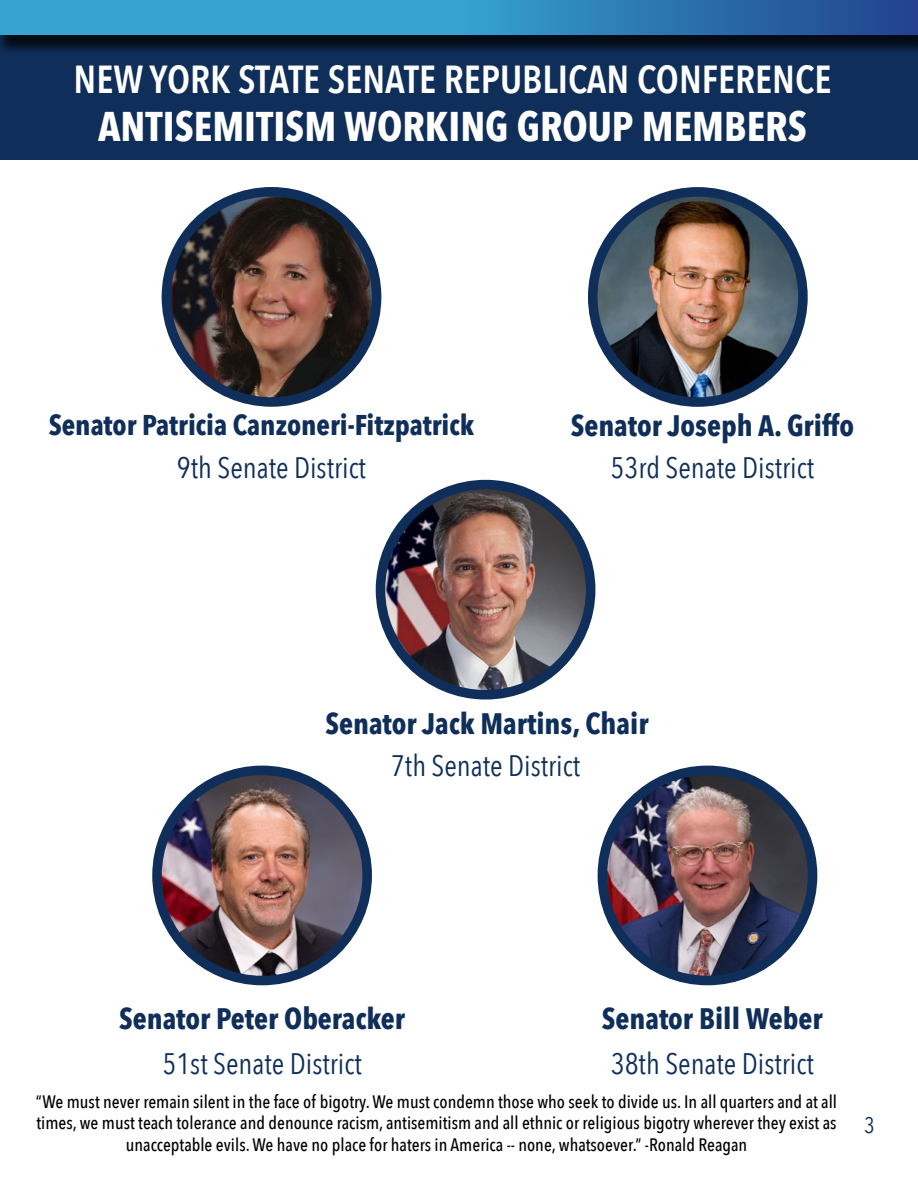
<style>
.page{position:relative;width:918px;height:1188px;background:#fff}
.page>*{position:absolute;margin:0;border:0;box-sizing:border-box;transform-origin:0 0}
.t1{font:700 41.4px "Avenir Next Condensed";color:#fff}
.t2{font:600 39px "Avenir Next Condensed";color:#fff}
.t3{font:29.55px "Avenir Next Condensed";color:#0f2e59}
.t4{font:700 29.55px "Avenir Next Condensed";color:#0f2e59}
.t5{font:700 28.5px "Avenir Next Condensed";color:#0f2e59}
.t6{font:22.5px "Avenir Next Condensed";color:#0f2e59}
.t7{font:500 18px/21.6px "Avenir Next Condensed";color:#000;text-align:center}
</style>
<div class="page">
<div style="left:0;top:0;width:918px;height:160px;background:#0f2e59"></div>
<img style="left:380px;top:485px;width:211px;height:210px;border-radius:103px">
<div style="left:376px;top:480px;width:219px;height:220px;border:10px solid #0f2e59;border-radius:50%"></div>
<div style="left:0;top:4px;width:918px;height:52px;background:#000;opacity:.75"></div>
<svg style="left:0;top:0;width:918px;height:35px;background:#2f8abe"></svg>
<img style="left:593px;top:192px;width:210px;height:210px;border-radius:105px">
<div style="left:588px;top:187px;width:220px;height:220px;border:10px solid #0f2e59;border-radius:50%"></div>
<img style="left:166px;top:192px;width:211px;height:210px;border-radius:105px">
<div style="left:162px;top:187px;width:219px;height:220px;border:10px solid #0f2e59;border-radius:50%"></div>
<img style="left:157px;top:770px;width:210px;height:211px;border-radius:105px">
<div style="left:152px;top:766px;width:220px;height:219px;border:10px solid #0f2e59;border-radius:50%"></div>
<img style="left:602px;top:770px;width:210px;height:211px;border-radius:103px">
<div style="left:598px;top:766px;width:219px;height:219px;border:10px solid #0f2e59;border-radius:50%"></div>
<h2 class="t2" style="left:74px;top:46px;width:759px">NEW YORK STATE SENATE REPUBLICAN CONFERENCE</h2>
<h1 class="t1" style="left:98px;top:101px;width:710px">ANTISEMITISM WORKING GROUP MEMBERS</h1>
<h3 class="t5" style="left:49px;top:408px;width:427px">Senator Patricia Canzoneri-Fitzpatrick</h3>
<h3 class="t3" style="left:177px;top:443px;width:191px">9th Senate District</h3>
<h3 class="t4" style="left:571px;top:407px;width:285px">Senator Joseph A. Griffo</h3>
<h3 class="t3" style="left:611px;top:443px;width:205px">53rd Senate District</h3>
<h3 class="t4" style="left:326px;top:705px;width:325px">Senator Jack Martins, Chair</h3>
<h3 class="t3" style="left:391px;top:740px;width:191px">7th Senate District</h3>
<h3 class="t4" style="left:119px;top:1001px;width:287px">Senator Peter Oberacker</h3>
<h3 class="t3" style="left:163px;top:1038px;width:201px">51st Senate District</h3>
<h3 class="t4" style="left:602px;top:1001px;width:222px">Senator Bill Weber</h3>
<h3 class="t3" style="left:611px;top:1038px;width:204px">38th Senate District</h3>
<p class="t7" style="left:36px;top:1090px;width:803px">“We must never remain silent in the face of bigotry. We must condemn those who seek to divide us. In all quarters and at all times, we must teach tolerance and denounce racism, antisemitism and all ethnic or religious bigotry wherever they exist as unacceptable evils. We have no place for haters in America -- none, whatsoever.” -Ronald Reagan</p>
<p class="t6" style="left:864px;top:1106px;width:12px">3</p>
</div>
